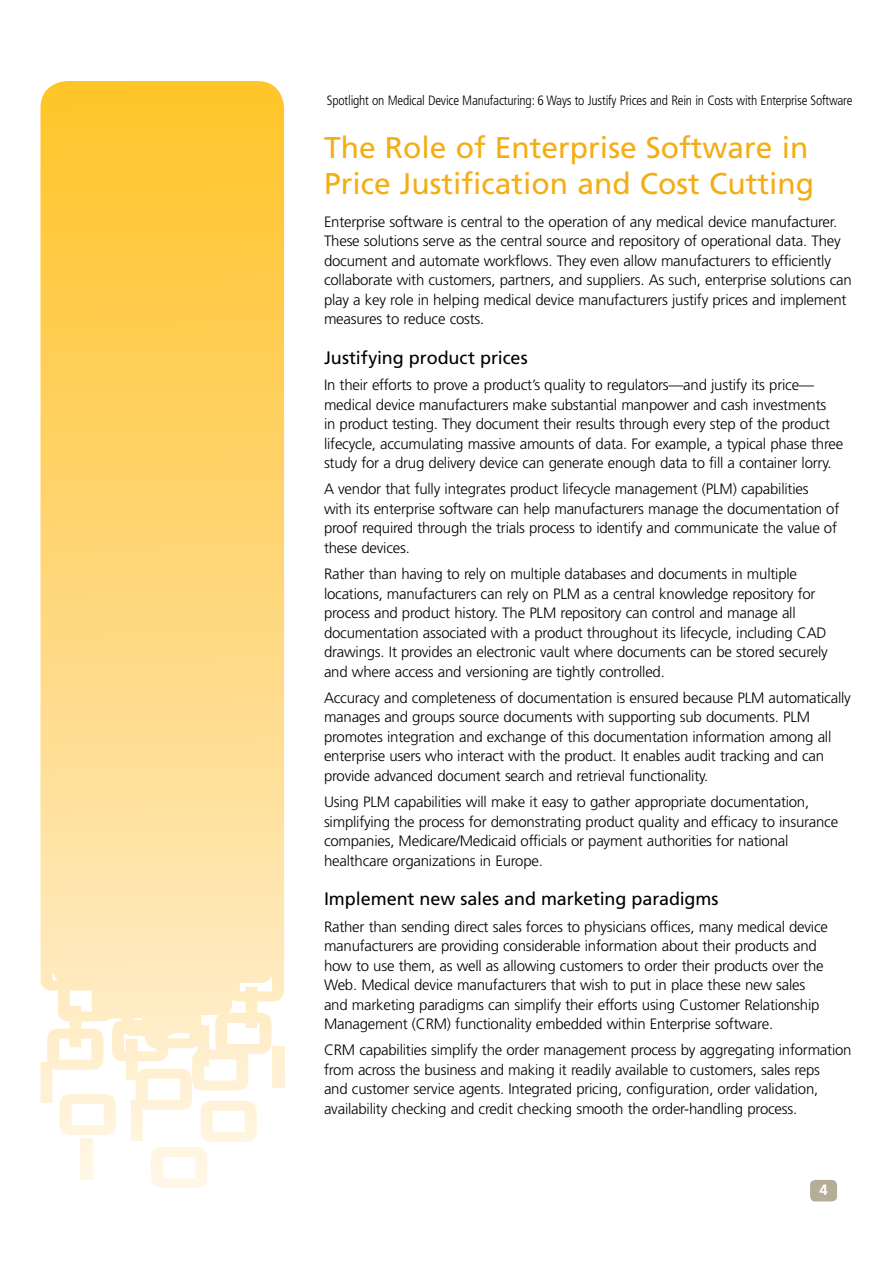
<style>
.page{position:relative;width:893px;height:1263px;background:#fff}
.page>*{position:absolute;margin:0;border:0;box-sizing:border-box;transform-origin:0 0}
.t1{font:30px/36px "Frutiger LT Std";color:#f3ae15}
.t2{font:18px "Frutiger LT Std";letter-spacing:-.005em;color:#000}
.t3{font:300 15px/19.5px "Frutiger LT Std";letter-spacing:-.015em;color:#000}
.t4{font:700 15px "Frutiger LT Std";color:#fff}
.t5{font:300 condensed 13.5px "Frutiger LT Std";letter-spacing:-.015em;color:#000}
</style>
<div class="page">
<svg style="left:40px;top:81px;width:244px;height:1060px;background:#ffda80"></svg>
<div style="left:81px;top:1138px;width:11px;height:42px;background:#fff5e2"></div>
<svg style="left:151px;top:1101px;width:106px;height:87px"></svg>
<svg style="left:60px;top:1094px;width:56px;height:41px"></svg>
<div style="left:272px;top:1047px;width:12px;height:41px;background:#fff1d3"></div>
<div style="left:810px;top:1180px;width:27px;height:21px;background:#b5ad98;border-radius:5px"></div>
<p class="t5" style="left:327px;top:92px;width:527px">Spotlight on Medical Device Manufacturing: 6 Ways to Justify Prices and Rein in Costs with Enterprise Software</p>
<h1 class="t1" style="left:324px;top:129px;width:492px">The Role of Enterprise Software in<br>Price Justification and Cost Cutting</h1>
<p class="t3" style="left:324px;top:212px;width:529px">Enterprise software is central to the operation of any medical device manufacturer.<br>These solutions serve as the central source and repository of operational data. They document and automate workflows. They even allow manufacturers to efficiently collaborate with customers, partners, and suppliers. As such, enterprise solutions can play a key role in helping medical device manufacturers justify prices and implement measures to reduce costs.</p>
<p class="t2" style="left:324px;top:347px;width:205px">Justifying product prices</p>
<p class="t3" style="left:324px;top:375px;width:521px">In their efforts to prove a product’s quality to regulators—and justify its price— medical device manufacturers make substantial manpower and cash investments<br>in product testing. They document their results through every step of the product lifecycle, accumulating massive amounts of data. For example, a typical phase three study for a drug delivery device can generate enough data to fill a container lorry.</p>
<p class="t3" style="left:324px;top:480px;width:517px">A vendor that fully integrates product lifecycle management (PLM) capabilities with its enterprise software can help manufacturers manage the documentation of proof required through the trials process to identify and communicate the value of these devices.</p>
<p class="t3" style="left:324px;top:564px;width:505px">Rather than having to rely on multiple databases and documents in multiple locations, manufacturers can rely on PLM as a central knowledge repository for process and product history. The PLM repository can control and manage all documentation associated with a product throughout its lifecycle, including CAD drawings. It provides an electronic vault where documents can be stored securely and where access and versioning are tightly controlled.</p>
<p class="t3" style="left:324px;top:688px;width:528px">Accuracy and completeness of documentation is ensured because PLM automatically manages and groups source documents with supporting sub documents. PLM promotes integration and exchange of this documentation information among all enterprise users who interact with the product. It enables audit tracking and can provide advanced document search and retrieval functionality.</p>
<p class="t3" style="left:324px;top:792px;width:516px">Using PLM capabilities will make it easy to gather appropriate documentation, simplifying the process for demonstrating product quality and efficacy to insurance companies, Medicare/Medicaid officials or payment authorities for national healthcare organizations in Europe.</p>
<p class="t2" style="left:324px;top:888px;width:396px">Implement new sales and marketing paradigms</p>
<p class="t3" style="left:324px;top:917px;width:505px">Rather than sending direct sales forces to physicians offices, many medical device manufacturers are providing considerable information about their products and how to use them, as well as allowing customers to order their products over the Web. Medical device manufacturers that wish to put in place these new sales and marketing paradigms can simplify their efforts using Customer Relationship Management (CRM) functionality embedded within Enterprise software.</p>
<p class="t3" style="left:324px;top:1041px;width:529px">CRM capabilities simplify the order management process by aggregating information from across the business and making it readily available to customers, sales reps<br>and customer service agents. Integrated pricing, configuration, order validation, availability checking and credit checking smooth the order-handling process.</p>
<p class="t4" style="left:819px;top:1181px;width:10px">4</p>
</div>
